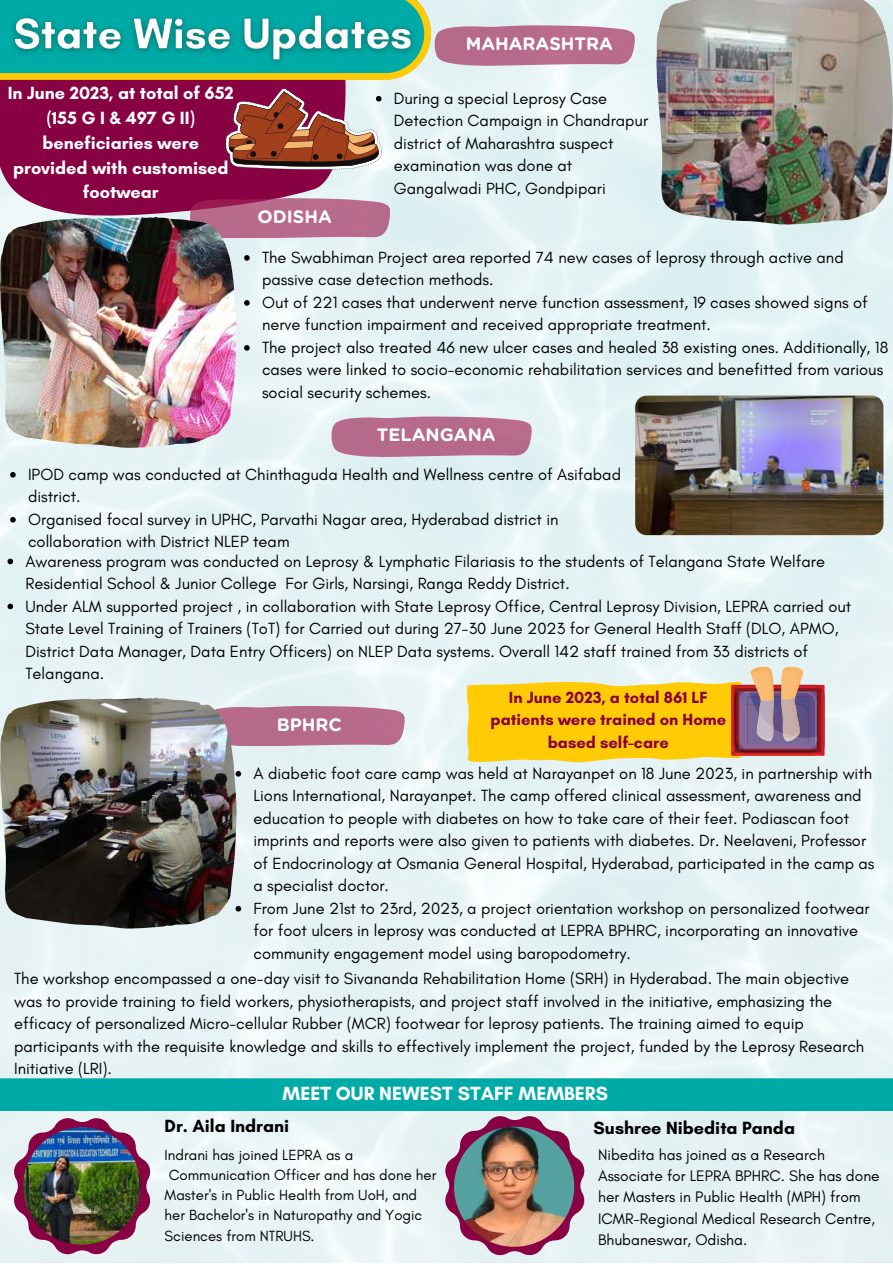
<style>
.page{position:relative;width:893px;height:1264px;background:#fff}
.page>*{position:absolute;margin:0;border:0;box-sizing:border-box;transform-origin:0 0}
.t1{font:700 19.5px "Glacial Indifference";color:#fff}
.t2{font:700 18px/24.8px "Glacial Indifference";color:#fff;text-align:center}
.t3{font:700 18px "Glacial Indifference";color:#000}
.t4{font:700 18px "Gotham Rounded";color:#fff}
.t5{font:16.5px/22.5px "Glacial Indifference";color:#000}
.t6{font:700 16.5px/22.5px "Glacial Indifference";color:#880142;text-align:center}
.t7{font:15.6px/21.3px "Glacial Indifference";color:#000}
.t8{font:15px/20.2px "Glacial Indifference";color:#000}
</style>
<div class="page">
<img style="left:0;top:0;width:892px;height:1262px">
<div style="left:0;top:80px;width:345px;height:135px;background:#880142"></div>
<svg style="left:189px;top:198px;width:200px;height:40px;background:#b5688a"></svg>
<img style="left:0;top:217px;width:236px;height:230px">
<svg style="left:236px;top:705px;width:168px;height:40px;background:#ba7391"></svg>
<img style="left:656px;top:0;width:236px;height:224px">
<img style="left:0;top:697px;width:236px;height:231px">
<svg style="left:0;top:0;width:634px;height:80px;background:#6eb5ab"></svg>
<svg style="left:331px;top:416px;width:200px;height:40px;background:#ba7593"></svg>
<svg style="left:0;top:1078px;width:892px;height:177px;background:#a9cecf"></svg>
<img style="left:454px;top:1126px;width:120px;height:120px;border-radius:50%">
<svg style="left:10px;top:472px;width:6px;height:5px"></svg>
<svg style="left:10px;top:517px;width:6px;height:5px"></svg>
<img style="left:635px;top:395px;width:248px;height:140px;border-radius:12px">
<svg style="left:466px;top:667px;width:358px;height:96px;background:#e6be4d"></svg>
<svg style="left:7px;top:558px;width:6px;height:6px"></svg>
<svg style="left:7px;top:603px;width:6px;height:6px"></svg>
<svg style="left:235px;top:771px;width:6px;height:5px"></svg>
<svg style="left:235px;top:905px;width:6px;height:6px"></svg>
<svg style="left:244px;top:255px;width:6px;height:6px"></svg>
<svg style="left:244px;top:300px;width:6px;height:6px"></svg>
<svg style="left:244px;top:345px;width:6px;height:6px"></svg>
<svg style="left:225px;top:89px;width:156px;height:80px;background:#a15d58"></svg>
<p class="t2" style="left:8px;top:81px;width:227px">In June 2023, at total of 652 (155 G I &amp; 497 G II) beneficiaries were provided with customised footwear</p>
<p class="t4" style="left:465px;top:35px;width:149px">MAHARASHTRA</p>
<p class="t4" style="left:257px;top:208px;width:76px">ODISHA</p>
<p class="t5" style="left:394px;top:87px;width:256px">During a special Leprosy Case<br>Detection Campaign in Chandrapur district of Maharashtra suspect examination was done at<br>Gangalwadi PHC, Gondpipari</p>
<p class="t5" style="left:262px;top:246px;width:627px">The Swabhiman Project area reported 74 new cases of leprosy through active and passive case detection methods.<br>Out of 221 cases that underwent nerve function assessment, 19 cases showed signs of nerve function impairment and received appropriate treatment.<br>The project also treated 46 new ulcer cases and healed 38 existing ones. Additionally, 18 cases were linked to socio-economic rehabilitation services and benefitted from various social security schemes.</p>
<p class="t4" style="left:377px;top:426px;width:120px">TELANGANA</p>
<p class="t5" style="left:28px;top:463px;width:594px">IPOD camp was conducted at Chinthaguda Health and Wellness centre of Asifabad district.<br>Organised focal survey in UPHC, Parvathi Nagar area, Hyderabad district in collaboration with District NLEP team</p>
<p class="t5" style="left:25px;top:549px;width:827px">Awareness program was conducted on Leprosy &amp; Lymphatic Filariasis to the students of Telangana State Welfare Residential School &amp; Junior College For Girls, Narsingi, Ranga Reddy District.<br>Under ALM supported project , in collaboration with State Leprosy Office, Central Leprosy Division, LEPRA carried out State Level Training of Trainers (ToT) for Carried out during 27-30 June 2023 for General Health Staff (DLO, APMO, District Data Manager, Data Entry Officers) on NLEP Data systems. Overall 142 staff trained from 33 districts of Telangana.</p>
<p class="t4" style="left:277px;top:716px;width:66px">BPHRC</p>
<p class="t6" style="left:490px;top:685px;width:237px">In June 2023, a total 861 LF patients were trained on Home based self-care</p>
<p class="t5" style="left:253px;top:761px;width:622px">A diabetic foot care camp was held at Narayanpet on 18 June 2023, in partnership with Lions International, Narayanpet. The camp offered clinical assessment, awareness and education to people with diabetes on how to take care of their feet. Podiascan foot imprints and reports were also given to patients with diabetes. Dr. Neelaveni, Professor of Endocrinology at Osmania General Hospital, Hyderabad, participated in the camp as a specialist doctor.<br>From June 21st to 23rd, 2023, a project orientation workshop on personalized footwear for foot ulcers in leprosy was conducted at LEPRA BPHRC, incorporating an innovative community engagement model using baropodometry.</p>
<p class="t5" style="left:14px;top:967px;width:851px">The workshop encompassed a one-day visit to Sivananda Rehabilitation Home (SRH) in Hyderabad. The main objective was to provide training to field workers, physiotherapists, and project staff involved in the initiative, emphasizing the efficacy of personalized Micro-cellular Rubber (MCR) footwear for leprosy patients. The training aimed to equip participants with the requisite knowledge and skills to effectively implement the project, funded by the Leprosy Research Initiative (LRI).</p>
<p class="t1" style="left:282px;top:1081px;width:327px">MEET OUR NEWEST STAFF MEMBERS</p>
<p class="t3" style="left:165px;top:1115px;width:126px">Dr. Aila Indrani</p>
<p class="t8" style="left:165px;top:1144px;width:273px">Indrani has joined LEPRA as a Communication Officer and has done her Master's in Public Health from UoH, and her Bachelor's in Naturopathy and Yogic Sciences from NTRUHS.</p>
<p class="t7" style="left:598px;top:1143px;width:283px">Nibedita has joined as a Research Associate for LEPRA BPHRC. She has done her Masters in Public Health (MPH) from ICMR-Regional Medical Research Centre, Bhubaneswar, Odisha.</p>
<p class="t3" style="left:593px;top:1117px;width:203px">Sushree Nibedita Panda</p>
</div>
